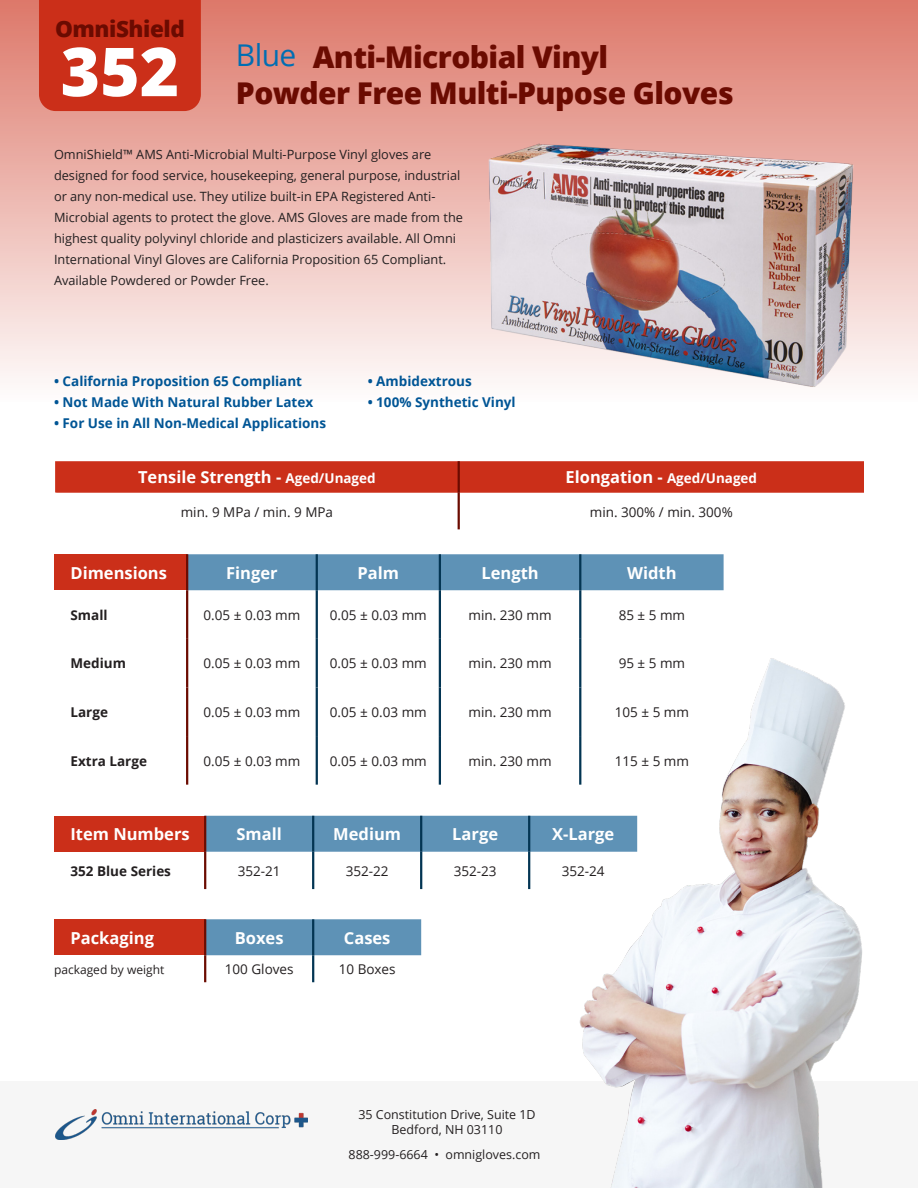
<style>
.page{position:relative;width:918px;height:1188px;background:#fff}
.page>*{position:absolute;margin:0;border:0;box-sizing:border-box;transform-origin:0 0}
.t1{font:800 67.5px "Open Sans";color:#fff}
.t2{font:800 30px/36px "Open Sans";letter-spacing:-.02em;color:#6b0b01}
.t3{font:30px "Open Sans";color:#006eb3}
.t4{font:800 22.5px "Open Sans";letter-spacing:-.02em;color:#6b0b01}
.t5{font:700 16.5px "Open Sans";color:#fff}
.t6{font:13.5px "Open Sans";color:#231f20}
.t7{font:700 13.5px "Open Sans";color:#005595}
.t8{font:700 13.5px "Open Sans";color:#231f20}
.t9{font:12.75px/21px "Open Sans";color:#231f20}
.t10{font:12.45px/15px "Open Sans";color:#231f20;text-align:center}
.t11{font:12px "Open Sans";color:#231f20}
.s1{font-size:13.5px}
</style>
<div class="page">
<div style="left:0;top:1081px;width:918px;height:107px;background:#f6f6f6"></div>
<div style="left:0;top:0;width:918px;height:402px;background:linear-gradient(to bottom,#dd7869,#fefcfc)"></div>
<div style="left:39px;top:0;width:162px;height:111px;background:#cb2f19"></div>
<div style="left:55px;top:461px;width:809px;height:32px;background:#cb2f19"></div>
<hr style="left:458px;top:461px;width:2px;height:32px;background:#6b0b01">
<hr style="left:458px;top:493px;width:2px;height:36px;background:#6b0b01">
<div style="left:54px;top:554px;width:133px;height:36px;background:#cb2f19"></div>
<div style="left:188px;top:554px;width:536px;height:36px;background:#5e92b6"></div>
<hr style="left:186px;top:554px;width:2px;height:36px;background:#6b0b01">
<hr style="left:186px;top:590px;width:2px;height:49px;background:#6b0b01">
<hr style="left:186px;top:639px;width:2px;height:48px;background:#6b0b01">
<hr style="left:186px;top:687px;width:2px;height:49px;background:#6b0b01">
<hr style="left:186px;top:736px;width:2px;height:49px;background:#6b0b01">
<hr style="left:316px;top:554px;width:2px;height:36px;background:#033553">
<hr style="left:439px;top:554px;width:2px;height:36px;background:#033553">
<hr style="left:579px;top:554px;width:2px;height:36px;background:#033553">
<hr style="left:316px;top:590px;width:2px;height:49px;background:#033553">
<hr style="left:439px;top:590px;width:2px;height:49px;background:#033553">
<hr style="left:579px;top:590px;width:2px;height:49px;background:#033553">
<hr style="left:316px;top:639px;width:2px;height:48px;background:#033553">
<hr style="left:439px;top:639px;width:2px;height:48px;background:#033553">
<hr style="left:316px;top:687px;width:2px;height:49px;background:#033553">
<hr style="left:439px;top:687px;width:2px;height:49px;background:#033553">
<hr style="left:316px;top:736px;width:2px;height:49px;background:#033553">
<hr style="left:439px;top:736px;width:2px;height:49px;background:#033553">
<div style="left:54px;top:816px;width:151px;height:36px;background:#cb2f19"></div>
<div style="left:206px;top:816px;width:288px;height:36px;background:#5e92b6"></div>
<hr style="left:204px;top:816px;width:2px;height:36px;background:#6b0b01">
<hr style="left:204px;top:852px;width:2px;height:37px;background:#6b0b01">
<hr style="left:312px;top:816px;width:2px;height:36px;background:#033553">
<hr style="left:420px;top:816px;width:2px;height:36px;background:#033553">
<hr style="left:312px;top:852px;width:2px;height:37px;background:#033553">
<hr style="left:420px;top:852px;width:2px;height:37px;background:#033553">
<div style="left:54px;top:919px;width:151px;height:36px;background:#cb2f19"></div>
<div style="left:206px;top:919px;width:215px;height:36px;background:#5e92b6"></div>
<hr style="left:204px;top:919px;width:2px;height:36px;background:#6b0b01">
<hr style="left:204px;top:955px;width:2px;height:27px;background:#6b0b01">
<hr style="left:312px;top:919px;width:2px;height:36px;background:#033553">
<hr style="left:312px;top:955px;width:2px;height:27px;background:#033553">
<img style="left:56px;top:1110px;width:252px;height:30px">
<img style="left:494px;top:639px;width:368px;height:549px">
<img style="left:441px;top:109px;width:461px;height:293px">
<p class="t4" style="left:55px;top:11px;width:131px">OmniShield</p>
<p class="t3" style="left:236px;top:35px;width:62px">Blue</p>
<p class="t2" style="left:236px;top:37px;width:499px;text-indent:77px">Anti-Microbial Vinyl<br>Powder Free Multi-Pupose Gloves</p>
<p class="t9" style="left:54px;top:143px;width:410px">OmniShield™ AMS Anti-Microbial Multi-Purpose Vinyl gloves are designed for food service, housekeeping, general purpose, industrial or any non-medical use. They utilize built-in EPA Registered Anti-Microbial agents to protect the glove. AMS Gloves are made from the highest quality polyvinyl chloride and plasticizers available. All Omni International Vinyl Gloves are California Proposition 65 Compliant.<br>Available Powdered or Powder Free.</p>
<p class="t1" style="left:61px;top:20px;width:120px">352</p>
<p class="t7" style="left:54px;top:372px;width:250px">• California Proposition 65 Compliant</p>
<p class="t7" style="left:54px;top:393px;width:261px">• Not Made With Natural Rubber Latex</p>
<p class="t7" style="left:54px;top:414px;width:274px">• For Use in All Non-Medical Applications</p>
<p class="t7" style="left:368px;top:372px;width:106px">• Ambidextrous</p>
<p class="t7" style="left:368px;top:393px;width:150px">• 100% Synthetic Vinyl</p>
<p class="t5" style="left:138px;top:466px;width:239px">Tensile Strength - <span class="s1">Aged/Unaged</span></p>
<p class="t5" style="left:566px;top:466px;width:193px">Elongation - <span class="s1">Aged/Unaged</span></p>
<p class="t6" style="left:181px;top:503px;width:154px">min. 9 MPa / min. 9 MPa</p>
<p class="t6" style="left:590px;top:503px;width:144px">min. 300% / min. 300%</p>
<p class="t5" style="left:70px;top:561px;width:98px">Dimensions</p>
<p class="t5" style="left:226px;top:561px;width:53px">Finger</p>
<p class="t5" style="left:358px;top:561px;width:43px">Palm</p>
<p class="t5" style="left:481px;top:561px;width:59px">Length</p>
<p class="t5" style="left:627px;top:561px;width:51px">Width</p>
<p class="t8" style="left:70px;top:605px;width:39px">Small</p>
<p class="t6" style="left:204px;top:606px;width:98px">0.05 ± 0.03 mm</p>
<p class="t6" style="left:330px;top:606px;width:98px">0.05 ± 0.03 mm</p>
<p class="t6" style="left:469px;top:606px;width:85px">min. 230 mm</p>
<p class="t6" style="left:619px;top:606px;width:68px">85 ± 5 mm</p>
<p class="t8" style="left:70px;top:654px;width:57px">Medium</p>
<p class="t6" style="left:204px;top:654px;width:98px">0.05 ± 0.03 mm</p>
<p class="t6" style="left:330px;top:654px;width:98px">0.05 ± 0.03 mm</p>
<p class="t6" style="left:469px;top:654px;width:85px">min. 230 mm</p>
<p class="t6" style="left:619px;top:654px;width:68px">95 ± 5 mm</p>
<p class="t8" style="left:70px;top:702px;width:39px">Large</p>
<p class="t6" style="left:204px;top:703px;width:98px">0.05 ± 0.03 mm</p>
<p class="t6" style="left:330px;top:703px;width:98px">0.05 ± 0.03 mm</p>
<p class="t6" style="left:469px;top:703px;width:85px">min. 230 mm</p>
<p class="t6" style="left:615px;top:703px;width:76px">105 ± 5 mm</p>
<p class="t8" style="left:70px;top:751px;width:78px">Extra Large</p>
<p class="t6" style="left:204px;top:751px;width:98px">0.05 ± 0.03 mm</p>
<p class="t6" style="left:330px;top:751px;width:98px">0.05 ± 0.03 mm</p>
<p class="t6" style="left:469px;top:751px;width:85px">min. 230 mm</p>
<p class="t6" style="left:615px;top:751px;width:76px">115 ± 5 mm</p>
<p class="t5" style="left:70px;top:822px;width:121px">Item Numbers</p>
<p class="t5" style="left:237px;top:822px;width:47px">Small</p>
<p class="t5" style="left:333px;top:822px;width:69px">Medium</p>
<p class="t5" style="left:452px;top:822px;width:47px">Large</p>
<p class="t5" style="left:552px;top:822px;width:64px">X-Large</p>
<p class="t8" style="left:70px;top:861px;width:102px">352 Blue Series</p>
<p class="t6" style="left:238px;top:861px;width:44px">352-21</p>
<p class="t6" style="left:346px;top:861px;width:44px">352-22</p>
<p class="t6" style="left:454px;top:861px;width:44px">352-23</p>
<p class="t6" style="left:562px;top:861px;width:44px">352-24</p>
<p class="t5" style="left:70px;top:926px;width:85px">Packaging</p>
<p class="t5" style="left:235px;top:926px;width:50px">Boxes</p>
<p class="t5" style="left:344px;top:926px;width:48px">Cases</p>
<p class="t11" style="left:54px;top:961px;width:112px">packaged by weight</p>
<p class="t6" style="left:225px;top:960px;width:70px">100 Gloves</p>
<p class="t6" style="left:339px;top:960px;width:58px">10 Boxes</p>
<p class="t10" style="left:358px;top:1107px;width:179px">35 Constitution Drive, Suite 1D<br>Bedford, NH 03110</p>
<p class="t10" style="left:349px;top:1147px;width:193px">888-999-6664 • omnigloves.com</p>
</div>
